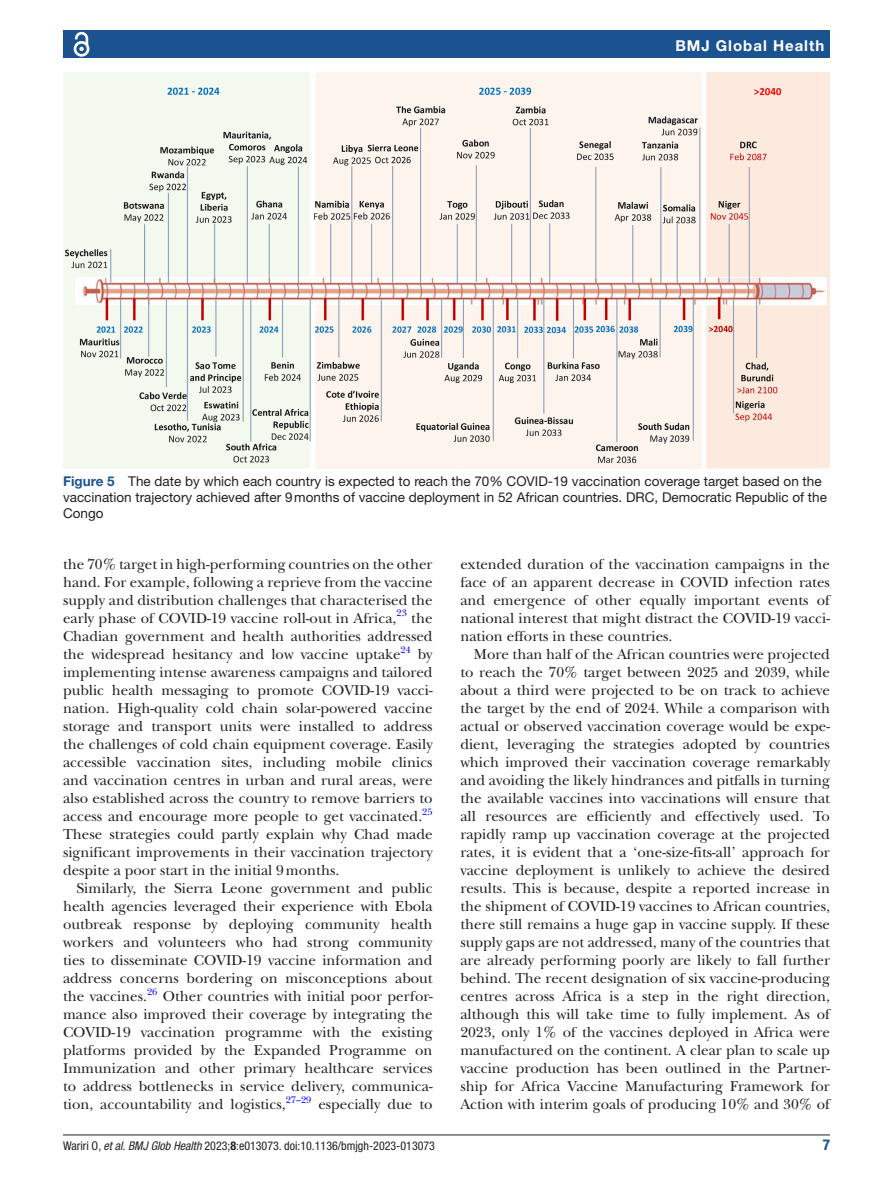
<style>
.page{position:relative;width:893px;height:1191px;background:#fff}
.page>*{position:absolute;margin:0;border:0;box-sizing:border-box;transform-origin:0 0}
.t1{font:15px/18px "New Baskerville";color:#231f20;text-align:justify}
.t2{font:700 15px "Helvetica Neue LT Std";letter-spacing:.065em;color:#fff}
.t3{font:700 condensed 15px "Helvetica Neue LT Std";color:#1b5391}
.t4{font:13.5px/16.2px "Helvetica Neue LT Std";color:#231f20}
.t5{font:condensed 12px "Helvetica Neue LT Std";color:#231f20}
.t6{font:9.9px "New Baskerville";color:#00f}
.s1{font-weight:700;color:#1b5391}
.s2{font-style:italic}
.s3{font-weight:700}
</style>
<div class="page">
<hr style="left:63px;top:1134px;width:767px;height:1px;background:#231f20">
<div style="left:63px;top:31px;width:767px;height:27px;background:#1b5391"></div>
<svg style="left:73px;top:31px;width:17px;height:26px"></svg>
<img style="left:63px;top:73px;width:767px;height:395px">
<p class="t2" style="left:675px;top:36px;width:150px">BMJ Global Health</p>
<p class="t4" style="left:63px;top:472px;width:765px"><span class="s1">Figure 5</span> The date by which each country is expected to reach the 70% COVID-19 vaccination coverage target based on the vaccination trajectory achieved after 9months of vaccine deployment in 52 African countries. DRC, Democratic Republic of the<br>Congo</p>
<p class="t1" style="left:63px;top:555px;width:371px">the 70% target in high-performing countries on the other hand. For example, following a reprieve from the vaccine supply and distribution challenges that characterised the early phase of COVID-19 vaccine roll-out in Africa,</p>
<p class="t6" style="left:396px;top:607px;width:12px">23</p>
<p class="t1" style="left:63px;top:609px;width:371px;text-indent:348px">the Chadian government and health authorities addressed the widespread hesitancy and low vaccine uptake</p>
<p class="t6" style="left:400px;top:643px;width:12px">24</p>
<p class="t1" style="left:63px;top:645px;width:371px;text-indent:355px">by implementing intense awareness campaigns and tailored public health messaging to promote COVID-19 vacci&shy;nation. High-quality cold chain solar-powered vaccine storage and transport units were installed to address the challenges of cold chain equipment coverage. Easily accessible vaccination sites, including mobile clinics and vaccination centres in urban and rural areas, were also established across the country to remove barriers to access and encourage more people to get vaccinated.<sup>25<br></sup>These strategies could partly explain why Chad made significant improvements in their vaccination trajectory despite a poor start in the initial 9months.</p>
<p class="t1" style="left:63px;top:879px;width:371px;text-indent:14px">Similarly, the Sierra Leone government and public health agencies leveraged their experience with Ebola outbreak response by deploying community health workers and volunteers who had strong community ties to disseminate COVID-19 vaccine information and address concerns bordering on misconceptions about the vaccines.<sup>26</sup> Other countries with initial poor perfor&shy;mance also improved their coverage by integrating the COVID-19 vaccination programme with the existing platforms provided by the Expanded Programme on Immunization and other primary healthcare services to address bottlenecks in service delivery, communica&shy;tion, accountability and logistics,</p>
<p class="t6" style="left:286px;top:1093px;width:27px">27–29</p>
<p class="t1" style="left:318px;top:1095px;width:116px">especially due to</p>
<p class="t1" style="left:460px;top:555px;width:371px">extended duration of the vaccination campaigns in the face of an apparent decrease in COVID infection rates and emergence of other equally important events of national interest that might distract the COVID-19 vacci&shy;nation efforts in these countries.</p>
<p class="t1" style="left:460px;top:645px;width:371px;text-indent:14px">More than half of the African countries were projected to reach the 70% target between 2025 and 2039, while about a third were projected to be on track to achieve the target by the end of 2024. While a comparison with actual or observed vaccination coverage would be expe&shy;dient, leveraging the strategies adopted by countries which improved their vaccination coverage remarkably and avoiding the likely hindrances and pitfalls in turning the available vaccines into vaccinations will ensure that all resources are efficiently and effectively used. To rapidly ramp up vaccination coverage at the projected rates, it is evident that a ‘one-size-fits-all’ approach for vaccine deployment is unlikely to achieve the desired results. This is because, despite a reported increase in the shipment of COVID-19 vaccines to African countries, there still remains a huge gap in vaccine supply. If these supply gaps are not addressed, many of the countries that are already performing poorly are likely to fall further behind. The recent designation of six vaccine-producing centres across Africa is a step in the right direction, although this will take time to fully implement. As of 2023, only 1% of the vaccines deployed in Africa were manufactured on the continent. A clear plan to scale up vaccine production has been outlined in the Partner&shy;ship for Africa Vaccine Manufacturing Framework for Action with interim goals of producing 10% and 30% of</p>
<p class="t5" style="left:63px;top:1138px;width:374px">Wariri O, <span class="s2">et al</span>. <span class="s2">BMJ Glob Health</span> 2023;<span class="s3">8</span>:e013073. doi:10.1136/bmjgh-2023-013073</p>
<p class="t3" style="left:823px;top:1135px;width:9px">7</p>
</div>
